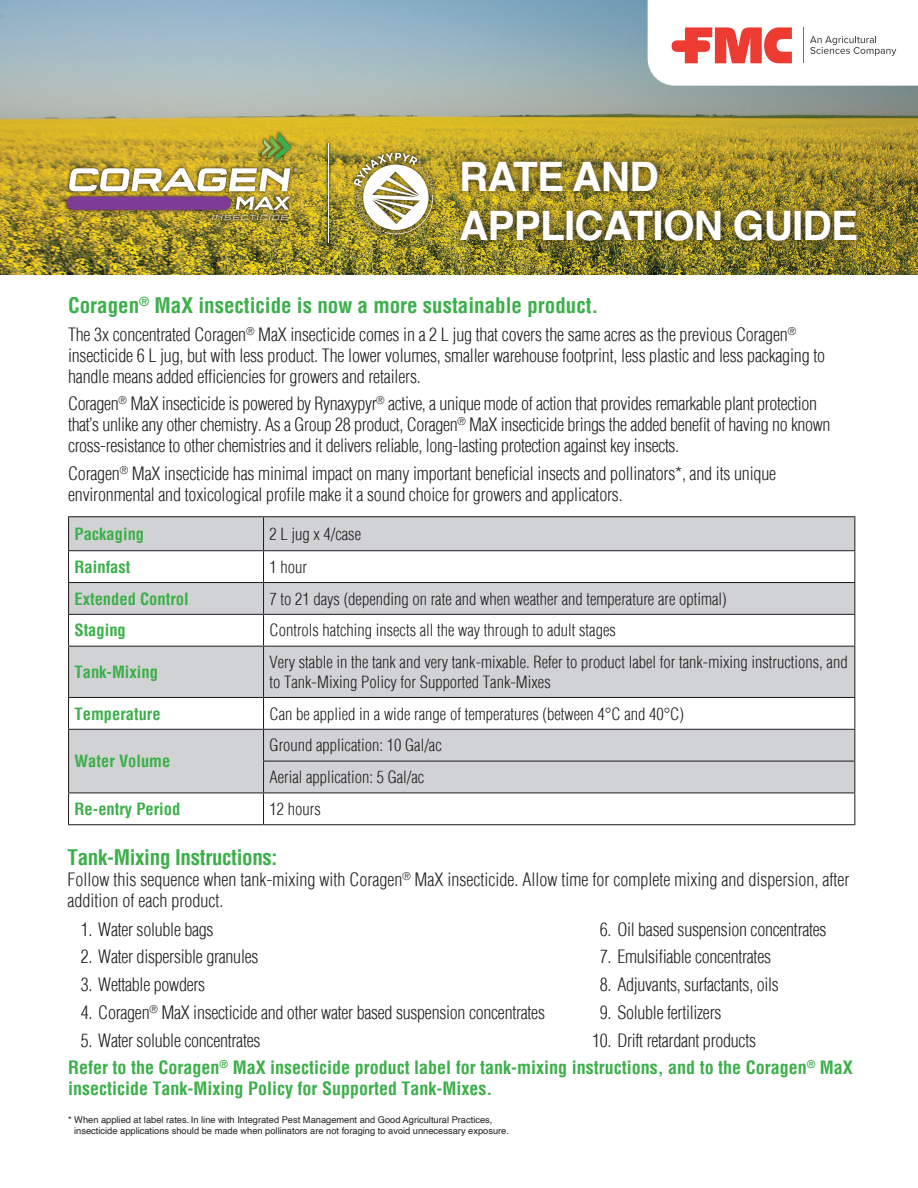
<style>
.page{position:relative;width:918px;height:1188px;background:#fff}
.page>*{position:absolute;margin:0;border:0;box-sizing:border-box;transform-origin:0 0}
.t1{font:700 40.65px/48.8px "Helvetica";letter-spacing:-.02em;color:#fff}
.t2{font:700 condensed 21px "Helvetica";color:#3baf49}
.t3{font:300 condensed 18px/21px "Helvetica";letter-spacing:-.015em;color:#231f20}
.t4{font:700 condensed 18px/26.8px "Helvetica";color:#3baf49}
.t5{font:300 condensed 16.5px/19.5px "Helvetica";color:#231f20}
.t6{font:700 condensed 16.5px "Helvetica";color:#3baf49}
.t7{font:9.3px/10.8px "Helvetica";color:#231f20}
.s1{font-weight:300;color:#231f20}
</style>
<div class="page">
<img style="left:0;top:0;width:918px;height:274px">
<div style="left:452px;top:152px;width:414px;height:98px;background:#231f20;opacity:.75"></div>
<div style="left:64px;top:129px;width:375px;height:117px;background:#231f20;opacity:.75"></div>
<svg style="left:262px;top:133px;width:29px;height:29px"></svg>
<div style="left:67px;top:197px;width:164px;height:13px;background:#7f3c97;border-radius:7px"></div>
<svg style="left:69px;top:168px;width:228px;height:23px"></svg>
<img style="left:212px;top:197px;width:78px;height:23px">
<hr style="left:328px;top:143px;width:1px;height:99px;background:#fff">
<img style="left:353px;top:153px;width:83px;height:81px">
<svg style="left:648px;top:0;width:270px;height:86px"></svg>
<div style="left:69px;top:517px;width:785px;height:33px;background:#d1d2d4"></div>
<svg style="left:69px;top:551px;width:785px;height:273px;fill:#d1d2d4"></svg>
<hr style="left:68px;top:516px;width:196px;height:1px;background:#231f20">
<hr style="left:68px;top:517px;width:1px;height:33px;background:#231f20">
<hr style="left:264px;top:516px;width:591px;height:1px;background:#231f20">
<hr style="left:263px;top:517px;width:1px;height:33px;background:#231f20">
<hr style="left:854px;top:517px;width:1px;height:33px;background:#231f20">
<hr style="left:68px;top:550px;width:196px;height:1px;background:#231f20">
<hr style="left:68px;top:551px;width:1px;height:31px;background:#231f20">
<hr style="left:264px;top:550px;width:591px;height:1px;background:#231f20">
<hr style="left:263px;top:551px;width:1px;height:31px;background:#231f20">
<hr style="left:854px;top:551px;width:1px;height:31px;background:#231f20">
<hr style="left:68px;top:582px;width:196px;height:1px;background:#231f20">
<hr style="left:68px;top:583px;width:1px;height:31px;background:#231f20">
<hr style="left:264px;top:582px;width:591px;height:1px;background:#231f20">
<hr style="left:263px;top:583px;width:1px;height:31px;background:#231f20">
<hr style="left:854px;top:583px;width:1px;height:31px;background:#231f20">
<hr style="left:68px;top:614px;width:196px;height:1px;background:#231f20">
<hr style="left:68px;top:615px;width:1px;height:31px;background:#231f20">
<hr style="left:264px;top:614px;width:591px;height:1px;background:#231f20">
<hr style="left:263px;top:615px;width:1px;height:31px;background:#231f20">
<hr style="left:854px;top:615px;width:1px;height:31px;background:#231f20">
<hr style="left:68px;top:646px;width:196px;height:1px;background:#231f20">
<hr style="left:68px;top:647px;width:1px;height:50px;background:#231f20">
<hr style="left:264px;top:646px;width:591px;height:1px;background:#231f20">
<hr style="left:263px;top:647px;width:1px;height:50px;background:#231f20">
<hr style="left:854px;top:647px;width:1px;height:50px;background:#231f20">
<hr style="left:68px;top:697px;width:196px;height:1px;background:#231f20">
<hr style="left:68px;top:698px;width:1px;height:31px;background:#231f20">
<hr style="left:264px;top:697px;width:591px;height:1px;background:#231f20">
<hr style="left:263px;top:698px;width:1px;height:31px;background:#231f20">
<hr style="left:854px;top:698px;width:1px;height:31px;background:#231f20">
<hr style="left:68px;top:729px;width:196px;height:1px;background:#231f20">
<hr style="left:68px;top:730px;width:1px;height:31px;background:#231f20">
<hr style="left:68px;top:761px;width:1px;height:31px;background:#231f20">
<hr style="left:264px;top:729px;width:591px;height:1px;background:#231f20">
<hr style="left:263px;top:730px;width:1px;height:31px;background:#231f20">
<hr style="left:854px;top:730px;width:1px;height:31px;background:#231f20">
<hr style="left:263px;top:762px;width:1px;height:30px;background:#231f20">
<hr style="left:854px;top:762px;width:1px;height:30px;background:#231f20">
<hr style="left:68px;top:792px;width:196px;height:1px;background:#231f20">
<hr style="left:68px;top:793px;width:1px;height:31px;background:#231f20">
<hr style="left:68px;top:824px;width:196px;height:1px;background:#231f20">
<hr style="left:263px;top:761px;width:592px;height:1px;background:#231f20">
<hr style="left:264px;top:792px;width:591px;height:1px;background:#231f20">
<hr style="left:263px;top:793px;width:1px;height:31px;background:#231f20">
<hr style="left:854px;top:793px;width:1px;height:31px;background:#231f20">
<hr style="left:264px;top:824px;width:591px;height:1px;background:#231f20">
<h1 class="t1" style="left:459px;top:157px;width:401px">RATE AND<br>APPLICATION GUIDE</h1>
<p class="t2" style="left:68px;top:295px;width:532px">Coragen<sup>®</sup> MaX insecticide is now a more sustainable product.</p>
<p class="t3" style="left:68px;top:325px;width:759px">The 3x concentrated Coragen<sup>®</sup> MaX insecticide comes in a 2 L jug that covers the same acres as the previous Coragen<sup>® </sup>insecticide 6 L jug, but with less product. The lower volumes, smaller warehouse footprint, less plastic and less packaging to handle means added efficiencies for growers and retailers.</p>
<p class="t3" style="left:68px;top:395px;width:764px">Coragen<sup>®</sup> MaX insecticide is powered by Rynaxypyr<sup>®</sup> active, a unique mode of action that provides remarkable plant protection that’s unlike any other chemistry. As a Group 28 product, Coragen<sup>®</sup> MaX insecticide brings the added benefit of having no known cross-resistance to other chemistries and it delivers reliable, long-lasting protection against key insects.</p>
<p class="t3" style="left:68px;top:464px;width:710px">Coragen<sup>®</sup> MaX insecticide has minimal impact on many important beneficial insects and pollinators*, and its unique environmental and toxicological profile make it a sound choice for growers and applicators.</p>
<p class="t6" style="left:75px;top:526px;width:71px">Packaging</p>
<p class="t5" style="left:270px;top:526px;width:93px">2 L jug x 4/case</p>
<p class="t6" style="left:75px;top:559px;width:57px">Rainfast</p>
<p class="t5" style="left:270px;top:558px;width:39px">1 hour</p>
<p class="t6" style="left:75px;top:591px;width:116px">Extended Control</p>
<p class="t5" style="left:270px;top:590px;width:459px">7 to 21 days (depending on rate and when weather and temperature are optimal)</p>
<p class="t6" style="left:75px;top:622px;width:53px">Staging</p>
<p class="t5" style="left:270px;top:622px;width:348px">Controls hatching insects all the way through to adult stages</p>
<p class="t6" style="left:75px;top:664px;width:85px">Tank-Mixing</p>
<p class="t5" style="left:270px;top:654px;width:580px">Very stable in the tank and very tank-mixable. Refer to product label for tank-mixing instructions, and to Tank-Mixing Policy for Supported Tank-Mixes</p>
<p class="t6" style="left:75px;top:706px;width:88px">Temperature</p>
<p class="t5" style="left:270px;top:705px;width:416px">Can be applied in a wide range of temperatures (between 4°C and 40°C)</p>
<p class="t6" style="left:75px;top:753px;width:97px">Water Volume</p>
<p class="t5" style="left:270px;top:731px;width:174px;line-height:31.8px">Ground application: 10 Gal/ac<br>Aerial application: 5 Gal/ac</p>
<p class="t6" style="left:75px;top:801px;width:107px">Re-entry Period</p>
<p class="t5" style="left:270px;top:801px;width:53px">12 hours</p>
<p class="t2" style="left:68px;top:847px;width:211px">Tank-Mixing Instructions:</p>
<p class="t3" style="left:67px;top:870px;width:783px">Follow this sequence when tank-mixing with Coragen<sup>®</sup> MaX insecticide. Allow time for complete mixing and dispersion, after addition of each product.</p>
<p class="t3" style="left:81px;top:920px;width:134px">1. Water soluble bags</p>
<p class="t3" style="left:81px;top:948px;width:179px">2. Water dispersible granules</p>
<p class="t3" style="left:81px;top:976px;width:126px">3. Wettable powders</p>
<p class="t3" style="left:81px;top:1003px;width:466px">4. Coragen<sup>®</sup> MaX insecticide and other water based suspension concentrates</p>
<p class="t3" style="left:81px;top:1031px;width:181px">5. Water soluble concentrates</p>
<p class="t3" style="left:600px;top:920px;width:228px">6. Oil based suspension concentrates</p>
<p class="t3" style="left:600px;top:948px;width:173px">7. Emulsifiable concentrates</p>
<p class="t3" style="left:600px;top:976px;width:181px">8. Adjuvants, surfactants, oils</p>
<p class="t3" style="left:600px;top:1003px;width:123px">9. Soluble fertilizers</p>
<p class="t4" style="left:68px;top:1028px;width:786px;text-indent:524px"><span class="s1">10. Drift retardant products<br></span>Refer to the Coragen<sup>®</sup> MaX insecticide product label for tank-mixing instructions, and to the Coragen<sup>®</sup> MaX</p>
<p class="t4" style="left:68px;top:1076px;width:426px">insecticide Tank-Mixing Policy for Supported Tank-Mixes.</p>
<p class="t7" style="left:74px;top:1115px;width:436px;text-indent:-6px">* When applied at label rates. In line with Integrated Pest Management and Good Agricultural Practices, insecticide applications should be made when pollinators are not foraging to avoid unnecessary exposure.</p>
</div>
